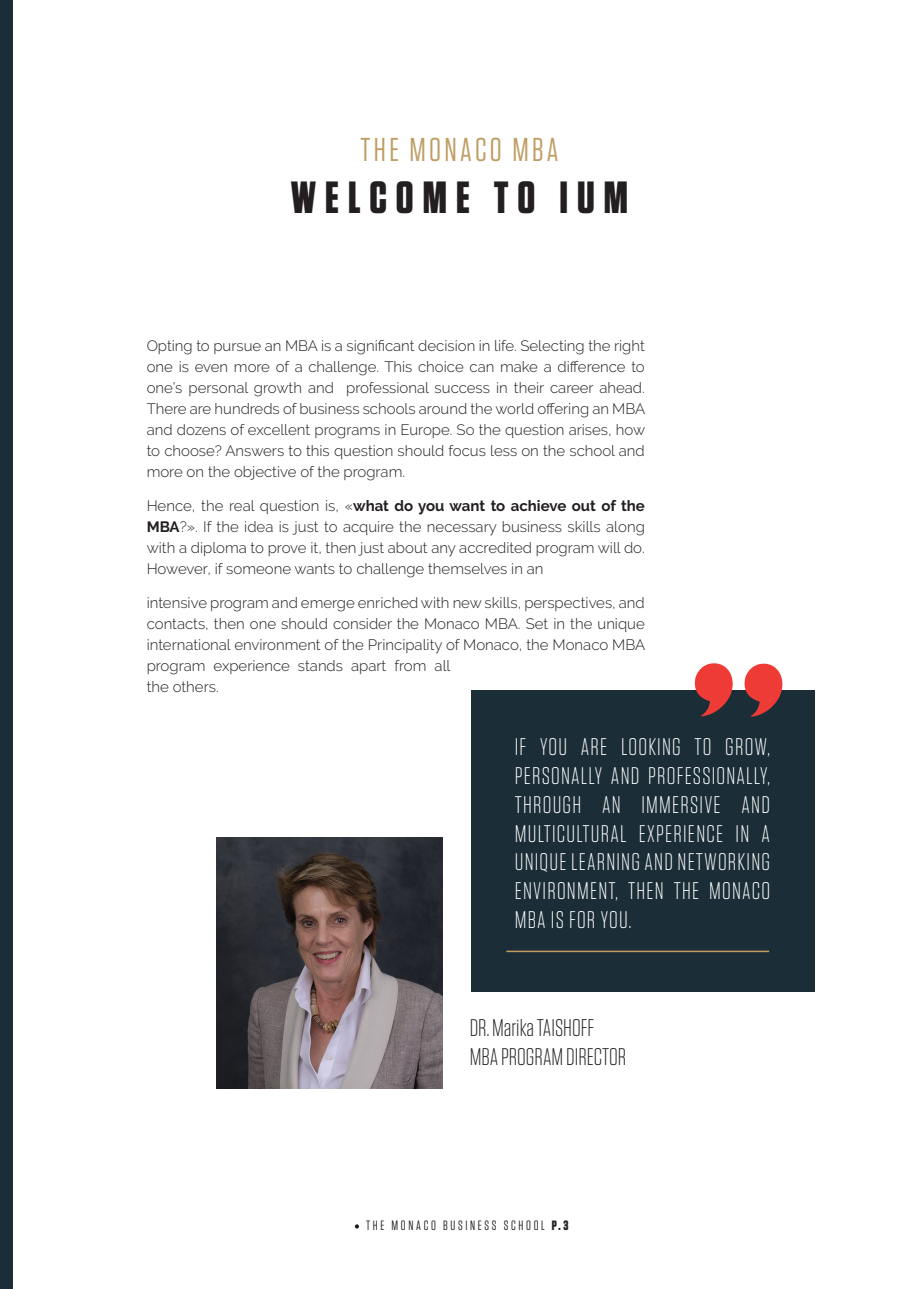
<style>
.page{position:relative;width:919px;height:1289px;background:#fff}
.page>*{position:absolute;margin:0;border:0;box-sizing:border-box;transform-origin:0 0}
.t1{font:700 45px "Tungsten";letter-spacing:.2em;color:#231f20}
.t2{font:33px "Tungsten";letter-spacing:.1em;color:#bf9d63}
.t3{font:300 24px/28.8px "Tungsten";letter-spacing:.05em;color:#fff;text-align:justify}
.t4{font:300 24px "Tungsten";color:#231f20}
.t5{font:300 15px/21px "Raleway";color:#231f20;text-align:justify}
.t6{font:13.5px "Tungsten";letter-spacing:.2em;color:#231f20}
.s1{font-weight:700}
</style>
<div class="page">
<div style="left:0;top:0;width:13px;height:1288px;background:#1b2e38"></div>
<div style="left:471px;top:690px;width:343px;height:301px;background:#1b2e38"></div>
<svg style="left:355px;top:1224px;width:4px;height:4px"></svg>
<hr style="left:506px;top:950px;width:263px;height:2px;background:#bf9d63">
<img style="left:217px;top:837px;width:225px;height:251px">
<svg style="left:694px;top:663px;width:38px;height:53px"></svg>
<svg style="left:744px;top:663px;width:38px;height:53px"></svg>
<p class="t2" style="left:360px;top:132px;width:199px">THE MONACO MBA</p>
<p class="t1" style="left:291px;top:173px;width:339px">WELCOME TO IUM</p>
<p class="t5" style="left:147px;top:335px;width:500px">Opting to pursue an MBA is a significant decision in life. Selecting the right one is even more of a challenge. This choice can make a difference to one’s personal growth and professional success in their career ahead.<br>There are hundreds of business schools around the world offering an MBA and dozens of excellent programs in Europe. So the question arises, how to choose? Answers to this question should focus less on the school and more on the objective of the program.</p>
<p class="t5" style="left:147px;top:495px;width:499px">Hence, the real question is, «<span class="s1">what do you want to achieve out of the MBA</span>?». If the idea is just to acquire the necessary business skills along with a diploma to prove it, then just about any accredited program will do.<br>However, if someone wants to challenge themselves in an</p>
<p class="t5" style="left:147px;top:591px;width:500px;text-align:left">intensive program and emerge enriched with new skills, perspectives, and contacts, then one should consider the Monaco MBA. Set in the unique international environment of the Principality of Monaco, the Monaco MBA program experience stands apart from all<br>the others.</p>
<p class="t3" style="left:514px;top:733px;width:257px">IF YOU ARE LOOKING TO GROW, PERSONALLY AND PROFESSIONALLY, THROUGH AN IMMERSIVE AND MULTICULTURAL EXPERIENCE IN A UNIQUE LEARNING AND NETWORKING ENVIRONMENT, THEN THE MONACO MBA IS FOR YOU.</p>
<p class="t4" style="left:469px;top:1015px;width:126px">DR. Marika TAISHOFF</p>
<p class="t4" style="left:469px;top:1044px;width:158px">MBA PROGRAM DIRECTOR</p>
<p class="t6" style="left:366px;top:1218px;width:204px">THE MONACO BUSINESS SCHOOL <span class="s1">P.3</span></p>
</div>
